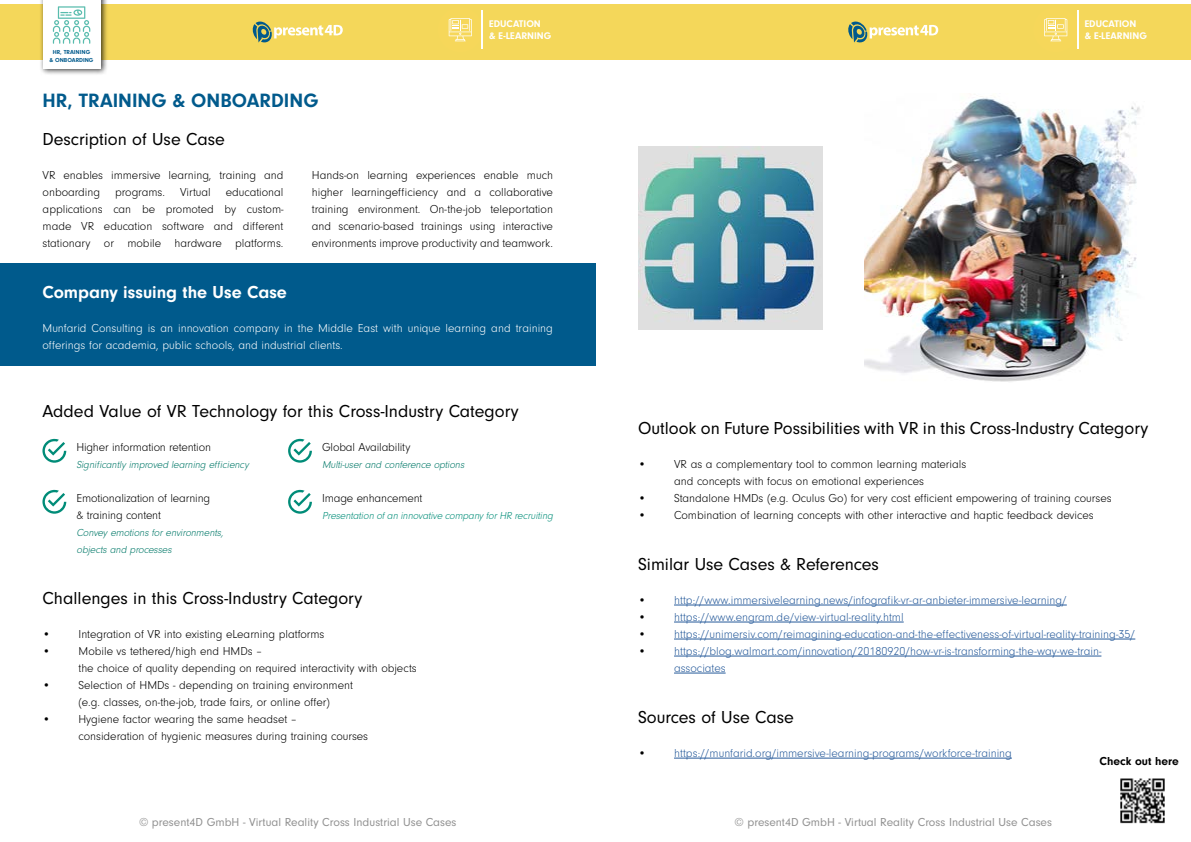
<style>
.page{position:relative;width:1191px;height:842px;background:#fff}
.page>*{position:absolute;margin:0;border:0;box-sizing:border-box;transform-origin:0 0}
.t1{font:700 20px "Neuzeit Gro";color:#015a8c}
.t2{font:18px "Neuzeit Gro";color:#000}
.t3{font:700 18px "Neuzeit Gro";color:#fff}
.t4{font:300 12px/17px "Neuzeit Gro";color:#000}
.t5{font:300 12px/17px "Neuzeit Gro";color:#275b9b}
.t6{font:300 12px/17px "Neuzeit Gro";color:#fff}
.t7{font:12px "Neuzeit Gro";color:#919191}
.t8{font:700 12px "Neuzeit Gro";color:#000}
.t9{font:italic 300 10.5px/17px "Neuzeit Gro";color:#007868}
.t10{font:italic 300 10.5px "Neuzeit Gro";color:#008d78}
.t11{font:700 10px/12px "Neuzeit Gro";color:#fff}
.t12{font:700 6px/7.2px "Neuzeit Gro";color:#015a8c;text-align:center}
.s1{color:#000}
</style>
<div class="page">
<div style="left:595px;top:4px;width:596px;height:56px;background:#f4d75a"></div>
<svg style="left:1044px;top:18px;width:23px;height:23px"></svg>
<hr style="left:1076px;top:11px;width:2px;height:38px;background:#fff">
<div style="left:0;top:4px;width:595px;height:56px;background:#f4d75a"></div>
<svg style="left:449px;top:18px;width:23px;height:23px"></svg>
<svg style="left:252px;top:21px;width:91px;height:22px"></svg>
<svg style="left:848px;top:21px;width:90px;height:22px"></svg>
<hr style="left:481px;top:11px;width:2px;height:38px;background:#fff">
<div style="left:0;top:264px;width:595px;height:102px;background:#005a8c"></div>
<hr style="left:674px;top:605px;width:392px;height:1px;background:#275b9b">
<hr style="left:674px;top:622px;width:229px;height:1px;background:#275b9b">
<hr style="left:674px;top:639px;width:461px;height:1px;background:#275b9b">
<hr style="left:674px;top:656px;width:427px;height:1px;background:#275b9b">
<hr style="left:674px;top:673px;width:51px;height:1px;background:#275b9b">
<hr style="left:674px;top:758px;width:338px;height:1px;background:#275b9b">
<svg style="left:42px;top:439px;width:24px;height:24px"></svg>
<svg style="left:42px;top:490px;width:24px;height:24px"></svg>
<svg style="left:288px;top:439px;width:24px;height:24px"></svg>
<svg style="left:288px;top:490px;width:24px;height:24px"></svg>
<div style="left:39px;top:0;width:69px;height:76px;background:#000;opacity:.75"></div>
<div style="left:43px;top:0;width:57px;height:68px;background:#fff"></div>
<svg style="left:53px;top:6px;width:37px;height:38px"></svg>
<img style="left:864px;top:98px;width:276px;height:284px">
<img style="left:638px;top:146px;width:184px;height:184px">
<img style="left:1120px;top:778px;width:45px;height:46px">
<p class="t12" style="left:49px;top:49px;width:46px">HR, TRAINING<br>&amp; ONBOARDING</p>
<h1 class="t1" style="left:43px;top:89px;width:277px">HR, TRAINING &amp; ONBOARDING</h1>
<h2 class="t2" style="left:43px;top:129px;width:184px">Description of Use Case</h2>
<p class="t11" style="left:489px;top:18px;width:64px">EDUCATION<br>&amp; E-LEARNING</p>
<p class="t4" style="left:43px;top:166px;width:242px;text-align:justify">VR enables immersive learning, training and onboarding programs. Virtual educational applications can be promoted by custom&shy;made VR education software and different stationary or mobile hardware platforms.</p>
<h2 class="t3" style="left:43px;top:282px;width:246px">Company issuing the Use Case</h2>
<p class="t4" style="left:312px;top:166px;width:242px;text-align:justify">Hands-on learning experiences enable much higher learningefficiency and a collaborative training environment. On-the-job teleportation and scenario-based trainings using interactive environments improve productivity and teamwork.</p>
<p class="t6" style="left:43px;top:320px;width:512px">Munfarid Consulting is an innovation company in the Middle East with unique learning and training offerings for academia, public schools, and industrial clients.</p>
<h2 class="t2" style="left:42px;top:401px;width:478px">Added Value of VR Technology for this Cross-Industry Category</h2>
<p class="t4" style="left:76px;top:439px;width:136px">Higher information retention</p>
<p class="t9" style="left:76px;top:456px;width:176px">Significantly improved learning efficiency</p>
<p class="t4" style="left:77px;top:490px;width:135px">Emotionalization of learning &amp; training content</p>
<p class="t9" style="left:77px;top:524px;width:150px">Convey emotions for environments, objects and processes</p>
<p class="t4" style="left:322px;top:439px;width:90px">Global Availability</p>
<p class="t9" style="left:322px;top:456px;width:146px">Multi-user and conference options</p>
<p class="t4" style="left:322px;top:490px;width:102px">Image enhancement</p>
<p class="t10" style="left:322px;top:510px;width:234px">Presentation ofan innovative company forHR recruiting</p>
<h2 class="t2" style="left:43px;top:588px;width:321px">Challenges in this Cross-Industry Category</h2>
<p class="t4" style="left:42px;top:626px;width:283px">• Integration of VR into existing eLearning platforms</p>
<p class="t4" style="left:78px;top:643px;width:340px;text-indent:-36px">• Mobile vs tethered/high end HMDs –<br>the choice of quality depending on required interactivity with objects</p>
<p class="t4" style="left:78px;top:677px;width:276px;text-indent:-36px">• Selection of HMDs - depending on training environment (e.g. classes, on-the-job, trade fairs, or online offer)</p>
<p class="t4" style="left:78px;top:711px;width:291px;text-indent:-36px">• Hygiene factor wearing the same headset –<br>consideration of hygienic measures during training courses</p>
<p class="t11" style="left:1084px;top:18px;width:64px">EDUCATION<br>&amp; E-LEARNING</p>
<h2 class="t2" style="left:638px;top:418px;width:512px">Outlook on Future Possibilities with VR in this Cross-Industry Category</h2>
<p class="t4" style="left:638px;top:456px;width:330px;text-align:center">• VR as a complementary tool to common learning materials and concepts with focus on emotional experiences</p>
<p class="t4" style="left:638px;top:490px;width:475px">• Standalone HMDs (e.g. Oculus Go) for very cost efficient empowering of training courses</p>
<p class="t4" style="left:638px;top:507px;width:457px">• Combination of learning concepts with other interactive and haptic feedback devices</p>
<h2 class="t2" style="left:638px;top:554px;width:242px">Similar Use Cases &amp; References</h2>
<p class="t5" style="left:638px;top:592px;width:430px"><span class="s1">•</span> http://www.immersivelearning.news/infografik-vr-ar-anbieter-immersive-learning/</p>
<p class="t5" style="left:638px;top:609px;width:267px"><span class="s1">•</span> https://www.engram.de/view-virtual-reality.html</p>
<p class="t5" style="left:638px;top:626px;width:499px"><span class="s1">•</span> https://unimersiv.com/reimagining-education-and-the-effectiveness-of-virtual-reality-training-35/</p>
<p class="t5" style="left:674px;top:643px;width:429px;text-indent:-36px"><span class="s1">•</span> https://blog.walmart.com/innovation/20180920/how-vr-is-transforming-the-way-we-train&shy;associates</p>
<h2 class="t2" style="left:638px;top:707px;width:157px">Sources of Use Case</h2>
<p class="t5" style="left:638px;top:745px;width:375px"><span class="s1">•</span> https://munfarid.org/immersive-learning-programs/workforce-training</p>
<p class="t8" style="left:1099px;top:754px;width:81px">Check out here</p>
<p class="t7" style="left:139px;top:815px;width:319px">© present4D GmbH - Virtual Reality Cross Industrial Use Cases</p>
<p class="t7" style="left:734px;top:815px;width:319px">© present4D GmbH - Virtual Reality Cross Industrial Use Cases</p>
</div>
